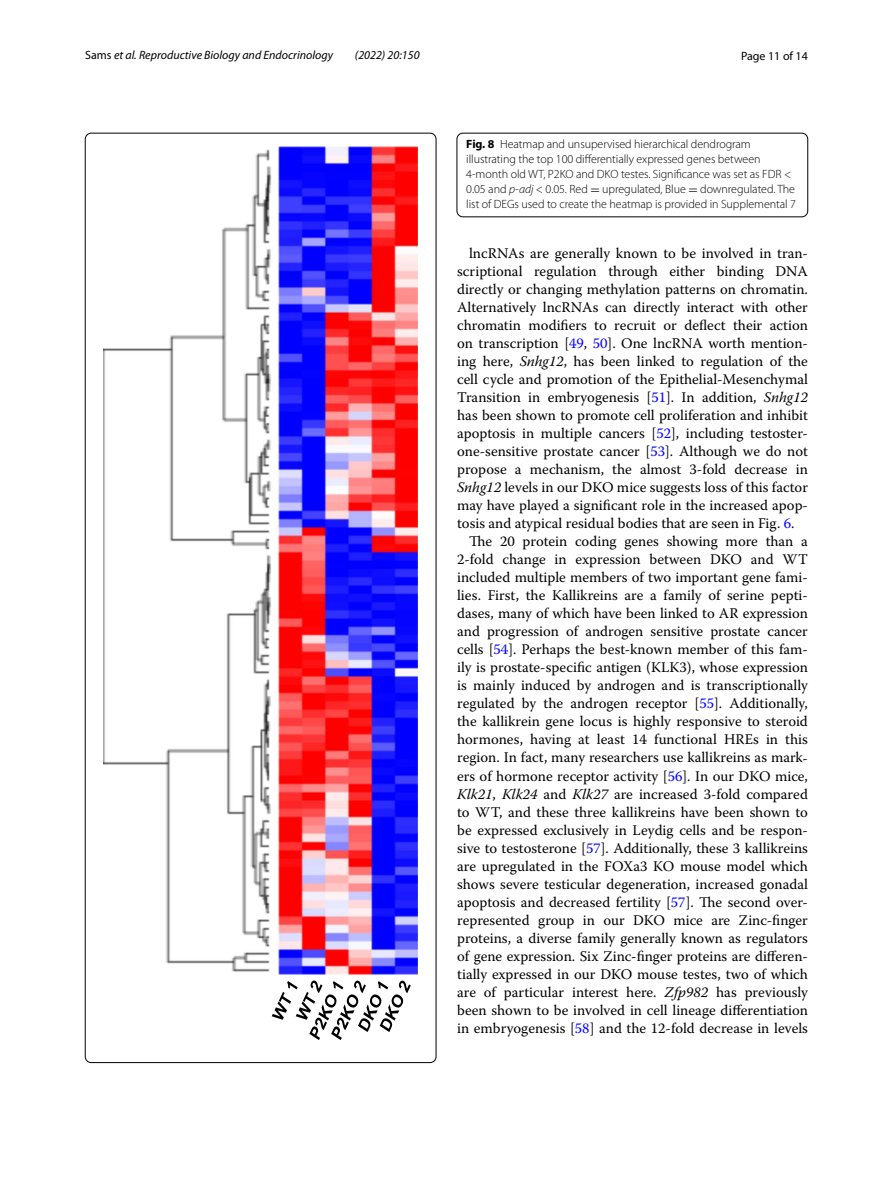
<style>
.page{position:relative;width:893px;height:1187px;background:#fff}
.page>*{position:absolute;margin:0;border:0;box-sizing:border-box;transform-origin:0 0}
.t1{font:14.7px "Warnock Pro";color:#000}
.t2{font:300 12px/15px "Myriad Pro";letter-spacing:-.005em;color:#000}
.t3{font:italic 12px "Myriad Pro";color:#000}
.t4{font:12px "Myriad Pro";color:#000}
.s1{font-style:normal}
.s2{font-weight:700}
.s3{font-style:italic}
.s4{font-family:"MTSY";font-weight:400}
.s5{color:#00f}
</style>
<div class="page">
<img style="left:103px;top:147px;width:315px;height:827px">
<svg style="left:272px;top:980px;width:139px;height:59px"></svg>
<div style="left:457px;top:133px;width:351px;height:84px;border:1px solid #000;border-radius:6px"></div>
<p class="t3" style="left:85px;top:48px;width:250px"><span class="s1">Sams</span> et al. Reproductive Biology and Endocrinology</p>
<p class="t3" style="left:355px;top:48px;width:66px">(2022) 20:150</p>
<p class="t4" style="left:741px;top:48px;width:68px">Page 11 of 14</p>
<p class="t2" style="left:466px;top:137px;width:331px"><span class="s2">Fig. 8</span> Heatmap and unsupervised hierarchical dendrogram illustrating the top 100 differentially expressed genes between 4-month old WT, P2KO and DKO testes. Significance was set as FDR &lt; 0.05 and <span class="s3">p-adj</span> &lt; 0.05. Red <span class="s4">=</span> upregulated, Blue <span class="s4">=</span> downregulated. The list of DEGs used to create the heatmap is provided in Supplemental 7</p>
<p class="t1" style="left:469px;top:244px;width:340px">lncRNAs are generally known to be involved in tran-</p>
<p class="t1" style="left:457px;top:262px;width:352px">scriptional regulation through either binding DNA</p>
<p class="t1" style="left:457px;top:280px;width:352px">directly or changing methylation patterns on chromatin.</p>
<p class="t1" style="left:457px;top:298px;width:352px">Alternatively lncRNAs can directly interact with other</p>
<p class="t1" style="left:457px;top:316px;width:352px">chromatin modifiers to recruit or deflect their action</p>
<p class="t1" style="left:457px;top:334px;width:352px">on transcription [<span class="s5">49</span>, <span class="s5">50</span>]. One lncRNA worth mention-</p>
<p class="t1" style="left:457px;top:352px;width:352px">ing here, <span class="s3">Snhg12</span>, has been linked to regulation of the</p>
<p class="t1" style="left:457px;top:370px;width:352px">cell cycle and promotion of the Epithelial-Mesenchymal</p>
<p class="t1" style="left:457px;top:388px;width:352px">Transition in embryogenesis [<span class="s5">51</span>]. In addition, <span class="s3">Snhg12</span></p>
<p class="t1" style="left:457px;top:406px;width:352px">has been shown to promote cell proliferation and inhibit</p>
<p class="t1" style="left:457px;top:424px;width:352px">apoptosis in multiple cancers [<span class="s5">52</span>], including testoster-</p>
<p class="t1" style="left:457px;top:442px;width:352px">one-sensitive prostate cancer [<span class="s5">53</span>]. Although we do not</p>
<p class="t1" style="left:457px;top:460px;width:352px">propose a mechanism, the almost 3-fold decrease in</p>
<p class="t1" style="left:457px;top:478px;width:352px"><span class="s3">Snhg12</span> levels in our DKO mice suggests loss of this factor</p>
<p class="t1" style="left:457px;top:496px;width:352px">may have played a significant role in the increased apop-</p>
<p class="t1" style="left:457px;top:514px;width:339px">tosis and atypical residual bodies that are seen in Fig. <span class="s5">6</span>.</p>
<p class="t1" style="left:469px;top:532px;width:340px">The 20 protein coding genes showing more than a</p>
<p class="t1" style="left:457px;top:550px;width:352px">2-fold change in expression between DKO and WT</p>
<p class="t1" style="left:457px;top:568px;width:352px">included multiple members of two important gene fami-</p>
<p class="t1" style="left:457px;top:586px;width:352px">lies. First, the Kallikreins are a family of serine pepti-</p>
<p class="t1" style="left:457px;top:604px;width:352px">dases, many of which have been linked to AR expression</p>
<p class="t1" style="left:457px;top:622px;width:352px">and progression of androgen sensitive prostate cancer</p>
<p class="t1" style="left:457px;top:640px;width:352px">cells [<span class="s5">54</span>]. Perhaps the best-known member of this fam-</p>
<p class="t1" style="left:457px;top:658px;width:352px">ily is prostate-specific antigen (KLK3), whose expression</p>
<p class="t1" style="left:457px;top:676px;width:352px">is mainly induced by androgen and is transcriptionally</p>
<p class="t1" style="left:457px;top:694px;width:352px">regulated by the androgen receptor [<span class="s5">55</span>]. Additionally,</p>
<p class="t1" style="left:457px;top:712px;width:352px">the kallikrein gene locus is highly responsive to steroid</p>
<p class="t1" style="left:457px;top:730px;width:352px">hormones, having at least 14 functional HREs in this</p>
<p class="t1" style="left:457px;top:748px;width:352px">region. In fact, many researchers use kallikreins as mark-</p>
<p class="t1" style="left:457px;top:766px;width:352px">ers of hormone receptor activity [<span class="s5">56</span>]. In our DKO mice,</p>
<p class="t1" style="left:457px;top:784px;width:352px"><span class="s3">Klk21</span>, <span class="s3">Klk24</span> and <span class="s3">Klk27</span> are increased 3-fold compared</p>
<p class="t1" style="left:457px;top:802px;width:352px">to WT, and these three kallikreins have been shown to</p>
<p class="t1" style="left:457px;top:820px;width:352px">be expressed exclusively in Leydig cells and be respon-</p>
<p class="t1" style="left:457px;top:838px;width:352px">sive to testosterone [<span class="s5">57</span>]. Additionally, these 3 kallikreins</p>
<p class="t1" style="left:457px;top:856px;width:352px">are upregulated in the FOXa3 KO mouse model which</p>
<p class="t1" style="left:457px;top:874px;width:352px">shows severe testicular degeneration, increased gonadal</p>
<p class="t1" style="left:457px;top:892px;width:352px">apoptosis and decreased fertility [<span class="s5">57</span>]. The second over-</p>
<p class="t1" style="left:457px;top:910px;width:352px">represented group in our DKO mice are Zinc-finger</p>
<p class="t1" style="left:457px;top:928px;width:352px">proteins, a diverse family generally known as regulators</p>
<p class="t1" style="left:457px;top:946px;width:352px">of gene expression. Six Zinc-finger proteins are differen-</p>
<p class="t1" style="left:457px;top:964px;width:352px">tially expressed in our DKO mouse testes, two of which</p>
<p class="t1" style="left:457px;top:982px;width:352px">are of particular interest here. <span class="s3">Zfp982</span> has previously</p>
<p class="t1" style="left:457px;top:1000px;width:352px">been shown to be involved in cell lineage differentiation</p>
<p class="t1" style="left:457px;top:1018px;width:352px">in embryogenesis [<span class="s5">58</span>] and the 12-fold decrease in levels</p>
</div>
